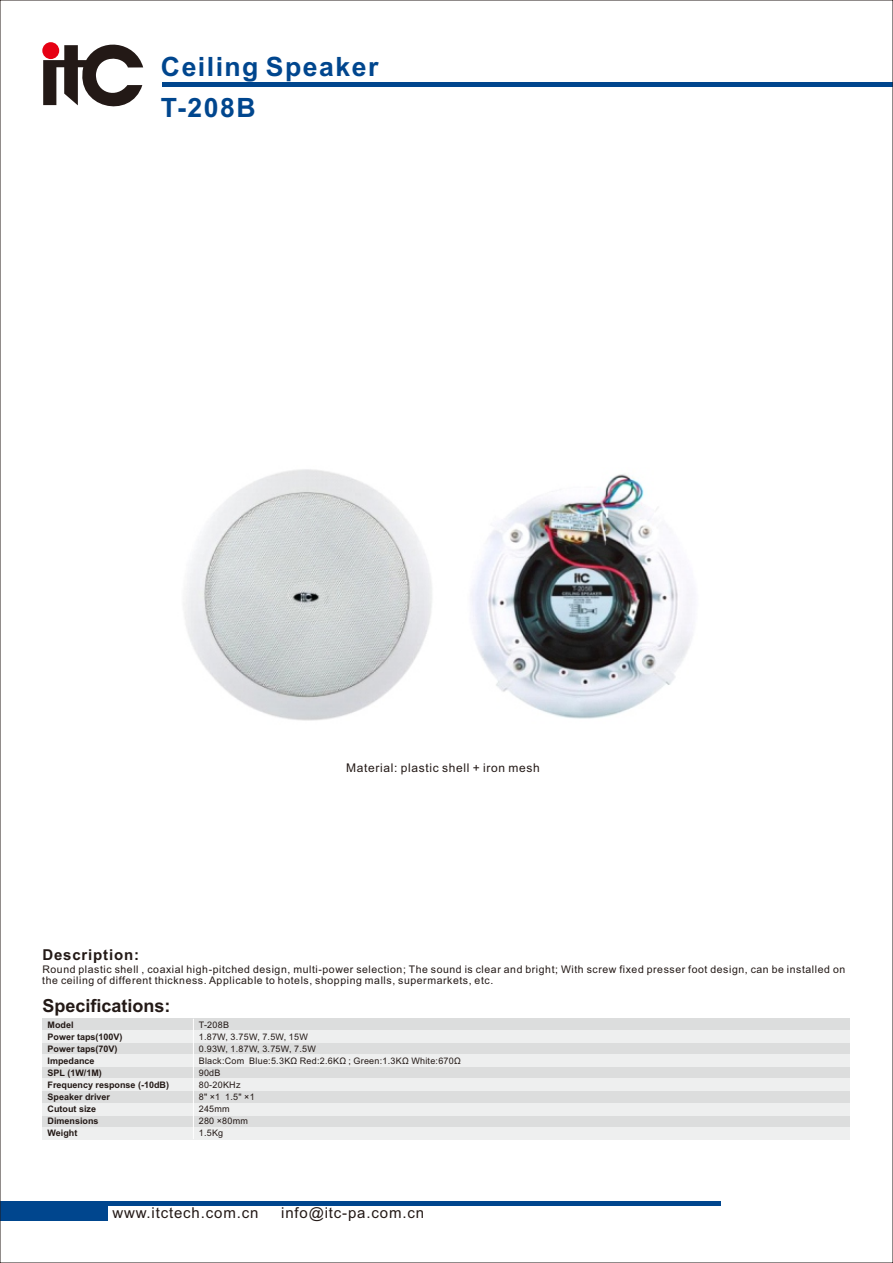
<style>
.page{position:relative;width:893px;height:1263px;background:#fff}
.page>*{position:absolute;margin:0;border:0;box-sizing:border-box;transform-origin:0 0}
.t1{font:700 26.55px/41.1px "Arial";letter-spacing:.055em;color:#00468e}
.t2{font:700 18px "Arial";color:#231916}
.t3{font:15px "Arial";letter-spacing:.055em;color:#231916}
.t4{font:700 15px "Arial";letter-spacing:.055em;color:#231916}
.t5{font:12px "Arial";letter-spacing:.055em;color:#231916}
.t6{font:10.5px/11.7px "Arial";letter-spacing:.055em;color:#231916}
.t7{font:9px/12px "Arial";letter-spacing:.03em;color:#231916}
.t8{font:700 9px/12px "Arial";color:#231916}
</style>
<div class="page">
<hr style="left:0;top:1202px;width:720px;height:4px;background:#00468e">
<div style="left:0;top:1202px;width:108px;height:18px;background:#00468e"></div>
<hr style="left:163px;top:82px;width:730px;height:4px;background:#00468e">
<svg style="left:43px;top:42px;width:100px;height:65px"></svg>
<div style="left:42px;top:1019px;width:808px;height:12px;background:#dcdddd"></div>
<div style="left:42px;top:1067px;width:808px;height:12px;background:#dcdddd"></div>
<div style="left:42px;top:1043px;width:808px;height:12px;background:#dcdddd"></div>
<div style="left:42px;top:1055px;width:808px;height:12px;background:#eeefef"></div>
<div style="left:42px;top:1031px;width:808px;height:12px;background:#eeefef"></div>
<div style="left:42px;top:1091px;width:808px;height:12px;background:#dcdddd"></div>
<div style="left:42px;top:1079px;width:808px;height:12px;background:#eeefef"></div>
<div style="left:42px;top:1115px;width:808px;height:12px;background:#dcdddd"></div>
<div style="left:42px;top:1103px;width:808px;height:12px;background:#eeefef"></div>
<div style="left:42px;top:1127px;width:808px;height:12px;background:#eeefef"></div>
<hr style="left:193px;top:1019px;width:1px;height:120px;background:#fff">
<img style="left:183px;top:469px;width:249px;height:252px">
<img style="left:471px;top:474px;width:223px;height:245px">
<h1 class="t1" style="left:161px;top:48px;width:219px">Ceiling Speaker<br>T-208B</h1>
<p class="t5" style="left:346px;top:763px;width:195px">Material: plastic shell + iron mesh</p>
<h3 class="t4" style="left:42px;top:949px;width:98px">Description:</h3>
<p class="t6" style="left:42px;top:964px;width:804px">Round plastic shell , coaxial high-pitched design, multi-power selection; The sound is clear and bright; With screw fixed presser foot design, can be installed on the ceiling of different thickness. Applicable to hotels, shopping malls, supermarkets, etc.</p>
<h2 class="t2" style="left:42px;top:999px;width:130px">Specifications:</h2>
<p class="t8" style="left:48px;top:1020px;width:123px">Model<br>Power taps(100V)<br>Power taps(70V)<br>Impedance<br>SPL (1W/1M)<br>Frequency response (-10dB)<br>Speaker driver<br>Cutout size<br>Dimensions<br>Weight</p>
<p class="t7" style="left:199px;top:1020px;width:264px">T-208B<br>1.87W, 3.75W, 7.5W, 15W<br>0.93W, 1.87W, 3.75W, 7.5W<br>Black:Com Blue:5.3KΩ Red:2.6KΩ ; Green:1.3KΩ White:670Ω<br>90dB<br>80-20KHz<br>8" ×1 1.5" ×1<br>245mm<br>280 ×80mm<br>1.5Kg</p>
<h3 class="t3" style="left:112px;top:1207px;width:147px">www.itctech.com.cn</h3>
<h3 class="t3" style="left:281px;top:1207px;width:144px">info@itc-pa.com.cn</h3>
</div>
